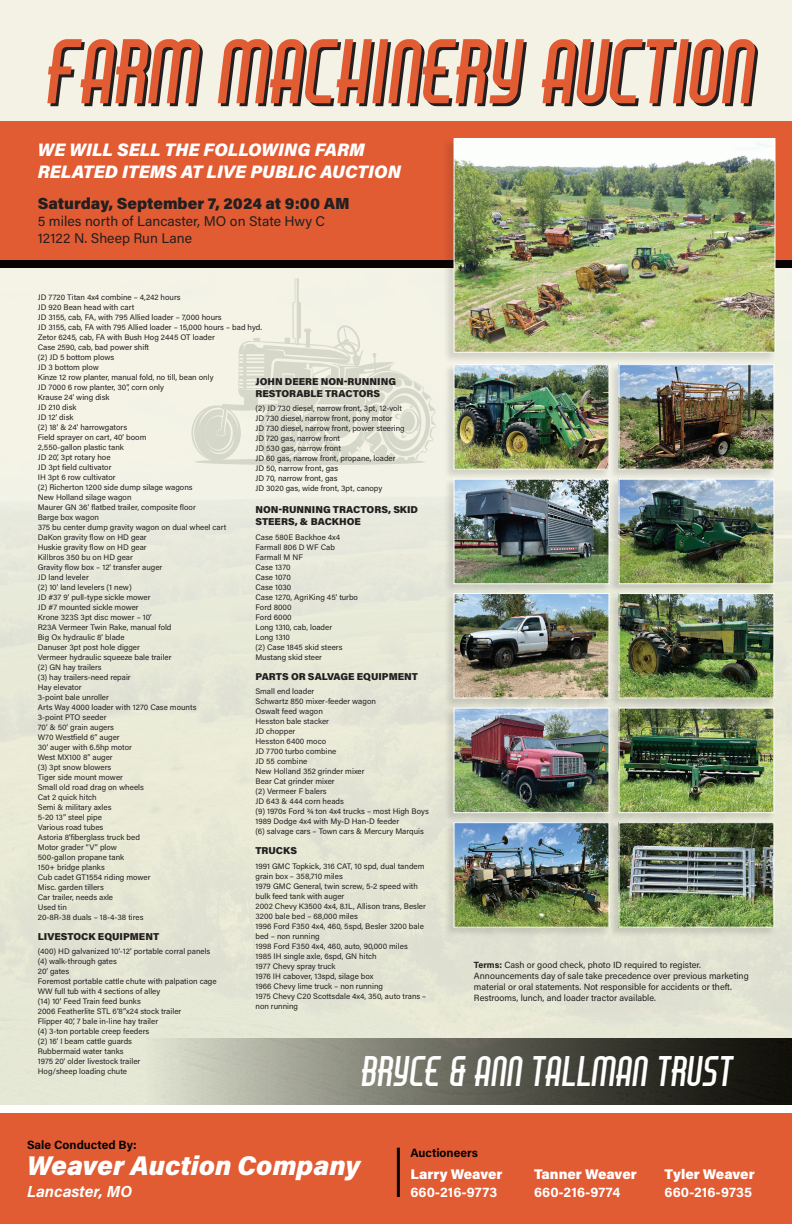
<style>
.page{position:relative;width:792px;height:1224px;background:#f3f2e4}
.page>*{position:absolute;margin:0;border:0;box-sizing:border-box;transform-origin:0 0}
.t1{font:80px "Air Americana";color:#231f20}
.t2{font:37.6px "Air Americana";color:#fff}
.t3{font:italic 900 27px "Acumin Pro";color:#fff}
.t4{font:italic 900 18px/21.6px "Acumin Pro";letter-spacing:.005em;color:#fff}
.t5{font:900 16px "Acumin Pro";color:#231f20}
.t6{font:italic 700 16px "Acumin Pro";color:#fff}
.t7{font:14px/16.8px "Acumin Pro";color:#231f20}
.t8{font:700 14px "Acumin Pro";letter-spacing:.005em;color:#fff}
.t9{font:900 14px "Acumin Pro";color:#fff}
.t10{font:700 12px "Acumin Pro";color:#080302}
.t11{font:900 10px/12px "Acumin Pro";color:#231f20}
.t12{font:9px/11px "Acumin Pro";color:#231f20}
.t13{font:8px/10px "Acumin Pro";color:#231f20}
.s1{font-weight:700}
</style>
<div class="page">
<img style="left:0;top:497px;width:792px;height:608px">
<div style="left:0;top:122px;width:792px;height:142px;background:#e15b33"></div>
<div style="left:0;top:1109px;width:792px;height:115px;background:#e15b33"></div>
<div style="left:0;top:260px;width:792px;height:8px;background:#080302"></div>
<div style="left:0;top:1105px;width:792px;height:7px;background:#fff"></div>
<div style="left:443px;top:137px;width:334px;height:227px;background:#231f20;opacity:.15"></div>
<img style="left:456px;top:140px;width:318px;height:211px">
<div style="left:454px;top:138px;width:322px;height:215px;border:1px solid #fff"></div>
<div style="left:444px;top:363px;width:166px;height:117px;background:#231f20;opacity:.15"></div>
<img style="left:456px;top:366px;width:151px;height:102px">
<div style="left:454px;top:364px;width:155px;height:106px;border:1px solid #fff"></div>
<div style="left:444px;top:478px;width:166px;height:116px;background:#231f20;opacity:.15"></div>
<img style="left:456px;top:481px;width:151px;height:101px">
<div style="left:454px;top:479px;width:155px;height:105px;border:1px solid #fff"></div>
<div style="left:444px;top:592px;width:166px;height:117px;background:#231f20;opacity:.15"></div>
<img style="left:456px;top:595px;width:151px;height:102px">
<div style="left:454px;top:593px;width:155px;height:106px;border:1px solid #fff"></div>
<div style="left:444px;top:707px;width:166px;height:116px;background:#231f20;opacity:.15"></div>
<img style="left:456px;top:710px;width:151px;height:101px">
<div style="left:454px;top:708px;width:155px;height:105px;border:1px solid #fff"></div>
<div style="left:444px;top:821px;width:166px;height:117px;background:#231f20;opacity:.15"></div>
<img style="left:456px;top:824px;width:151px;height:102px">
<div style="left:454px;top:822px;width:155px;height:106px;border:1px solid #fff"></div>
<div style="left:608px;top:363px;width:167px;height:117px;background:#231f20;opacity:.15"></div>
<img style="left:620px;top:366px;width:152px;height:102px">
<div style="left:618px;top:364px;width:156px;height:106px;border:1px solid #fff"></div>
<div style="left:608px;top:478px;width:167px;height:116px;background:#231f20;opacity:.15"></div>
<img style="left:620px;top:481px;width:152px;height:101px">
<div style="left:618px;top:479px;width:156px;height:105px;border:1px solid #fff"></div>
<div style="left:608px;top:592px;width:167px;height:117px;background:#231f20;opacity:.15"></div>
<img style="left:620px;top:595px;width:152px;height:102px">
<div style="left:618px;top:593px;width:156px;height:106px;border:1px solid #fff"></div>
<div style="left:608px;top:707px;width:167px;height:116px;background:#231f20;opacity:.15"></div>
<img style="left:620px;top:710px;width:152px;height:101px">
<div style="left:618px;top:708px;width:156px;height:105px;border:1px solid #fff"></div>
<svg style="left:191px;top:278px;width:245px;height:187px"></svg>
<div style="left:608px;top:821px;width:167px;height:117px;background:#231f20;opacity:.15"></div>
<img style="left:620px;top:824px;width:152px;height:102px">
<div style="left:618px;top:822px;width:156px;height:106px;border:1px solid #fff"></div>
<hr style="left:397px;top:1148px;width:3px;height:49px;background:#080302">
<h1 class="t1" style="left:50px;top:34px;width:710px">FARM MACHINERY AUCTION</h1>
<h3 class="t4" style="left:38px;top:138px;width:365px">WE WILL SELL THE FOLLOWING FARM<br>RELATED ITEMS AT LIVE PUBLIC AUCTION</h3>
<h3 class="t5" style="left:38px;top:192px;width:313px">Saturday, September 7, 2024 at 9:00 AM</h3>
<h3 class="t7" style="left:38px;top:212px;width:289px">5 miles north of Lancaster, MO on State Hwy C<br>12122 N. Sheep Run Lane</h3>
<p class="t13" style="left:38px;top:292px;width:226px">JD 7720 Titan 4x4 combine – 4,242 hours<br>JD 920 Bean head with cart<br>JD 3155, cab, FA, with 795 Allied loader – 7,000 hours<br>JD 3155, cab, FA with 795 Allied loader – 15,000 hours – bad hyd.<br>Zetor 6245, cab, FA with Bush Hog 2445 OT loader<br>Case 2590, cab, bad power shift<br>(2) JD 5 bottom plows<br>JD 3 bottom plow<br>Kinze 12 row planter, manual fold, no till, bean only<br>JD 7000 6 row planter, 30”, corn only<br>Krause 24’ wing disk<br>JD 210 disk<br>JD 12’ disk<br>(2) 18’ &amp; 24’ harrowgators<br>Field sprayer on cart, 40’ boom<br>2,550-gallon plastic tank<br>JD 20’, 3pt rotary hoe<br>JD 3pt field cultivator<br>IH 3pt 6 row cultivator<br>(2) Richerton 1200 side dump silage wagons<br>New Holland silage wagon<br>Maurer GN 36’ flatbed trailer, composite floor<br>Barge box wagon<br>375 bu center dump gravity wagon on dual wheel cart<br>DaKon gravity flow on HD gear<br>Huskie gravity flow on HD gear<br>Killbros 350 bu on HD gear<br>Gravity flow box – 12’ transfer auger<br>JD land leveler<br>(2) 10’ land levelers (1 new)<br>JD #37 9’ pull-type sickle mower<br>JD #7 mounted sickle mower<br>Krone 323S 3pt disc mower – 10’<br>R23A Vermeer Twin Rake, manual fold<br>Big Ox hydraulic 8’ blade<br>Danuser 3pt post hole digger<br>Vermeer hydraulic squeeze bale trailer<br>(2) GN hay trailers<br>(3) hay trailers-need repair<br>Hay elevator<br>3-point bale unroller<br>Arts Way 4000 loader with 1270 Case mounts<br>3-point PTO seeder<br>70’ &amp; 50’ grain augers<br>W70 Westfield 6” auger<br>30’ auger with 6.5hp motor<br>West MX100 8” auger<br>(3) 3pt snow blowers<br>Tiger side mount mower<br>Small old road drag on wheels<br>Cat 2 quick hitch<br>Semi &amp; military axles<br>5-20 13” steel pipe<br>Various road tubes<br>Astoria 8’fiberglass truck bed<br>Motor grader “V” plow<br>500-gallon propane tank<br>150+ bridge planks<br>Cub cadet GT1554 riding mower<br>Misc. garden tillers<br>Car trailer, needs axle<br>Used tin<br>20-8R-38 duals – 18-4-38 tires</p>
<p class="t11" style="left:38px;top:930px;width:123px">LIVESTOCK EQUIPMENT</p>
<p class="t13" style="left:38px;top:946px;width:180px">(400) HD galvanized 10’-12’ portable corral panels (4) walk-through gates<br>20’ gates<br>Foremost portable cattle chute with palpation cage<br>WW full tub with 4 sections of alley<br>(14) 10’ Feed Train feed bunks<br>2006 Featherlite STL 6’8”x24 stock trailer<br>Flipper 40’, 7 bale in-line hay trailer<br>(4) 3-ton portable creep feeders<br>(2) 16’ I beam cattle guards<br>Rubbermaid water tanks<br>1975 20’ older livestock trailer<br>Hog/sheep loading chute</p>
<p class="t11" style="left:255px;top:375px;width:142px">JOHN DEERE NON-RUNNING<br>RESTORABLE TRACTORS</p>
<p class="t13" style="left:255px;top:403px;width:151px">(2) JD 730 diesel, narrow front, 3pt, 12-volt JD 730 diesel, narrow front, pony motor<br>JD 730 diesel, narrow front, power steering JD 720 gas, narrow front<br>JD 530 gas, narrow front<br>JD 60 gas, narrow front, propane, loader JD 50, narrow front, gas<br>JD 70, narrow front, gas<br>JD 3020 gas, wide front, 3pt, canopy</p>
<p class="t11" style="left:255px;top:503px;width:164px">NON-RUNNING TRACTORS, SKID<br>STEERS, &amp; BACKHOE</p>
<p class="t13" style="left:255px;top:532px;width:104px">Case 580E Backhoe 4x4<br>Farmall 806 D WF Cab<br>Farmall M NF<br>Case 1370<br>Case 1070<br>Case 1030<br>Case 1270, AgriKing 45’ turbo<br>Ford 8000<br>Ford 6000<br>Long 1310, cab, loader<br>Long 1310<br>(2) Case 1845 skid steers<br>Mustang skid steer</p>
<p class="t11" style="left:255px;top:670px;width:164px">PARTS OR SALVAGE EQUIPMENT</p>
<p class="t13" style="left:255px;top:686px;width:175px">Small end loader<br>Schwartz 850 mixer-feeder wagon<br>Oswalt feed wagon<br>Hesston bale stacker<br>JD chopper<br>Hesston 6400 moco<br>JD 7700 turbo combine<br>JD 55 combine<br>New Holland 352 grinder mixer<br>Bear Cat grinder mixer<br>(2) Vermeer F balers<br>JD 643 &amp; 444 corn heads<br>(9) 1970s Ford ¾ ton 4x4 trucks – most High Boys<br>1989 Dodge 4x4 with My-D Han-D feeder<br>(6) salvage cars – Town cars &amp; Mercury Marquis</p>
<p class="t11" style="left:255px;top:844px;width:43px">TRUCKS</p>
<p class="t13" style="left:255px;top:861px;width:172px">1991 GMC Topkick, 316 CAT, 10 spd, dual tandem grain box – 358,710 miles<br>1979 GMC General, twin screw, 5-2 speed with bulk feed tank with auger<br>2002 Chevy K3500 4x4, 8.1L, Allison trans, Besler 3200 bale bed – 68,000 miles<br>1996 Ford F350 4x4, 460, 5spd, Besler 3200 bale bed – non running<br>1998 Ford F350 4x4, 460, auto, 90,000 miles<br>1985 IH single axle, 6spd, GN hitch<br>1977 Chevy spray truck<br>1976 IH cabover, 13spd, silage box<br>1966 Chevy lime truck – non running<br>1975 Chevy C20 Scottsdale 4x4, 350, auto trans – non running</p>
<p class="t12" style="left:474px;top:959px;width:276px"><span class="s1">Terms:</span> Cash or good check, photo ID required to register.<br>Announcements day of sale take precedence over previous marketing material or oral statements. Not responsible for accidents or theft.<br>Restrooms, lunch, and loader tractor available.</p>
<h2 class="t2" style="left:362px;top:1052px;width:373px">BRYCE &amp; ANN TALLMAN TRUST</h2>
<h3 class="t10" style="left:27px;top:1136px;width:111px">Sale Conducted By:</h3>
<h3 class="t3" style="left:27px;top:1146px;width:335px">Weaver Auction Company</h3>
<h3 class="t6" style="left:27px;top:1180px;width:107px">Lancaster, MO</h3>
<h3 class="t10" style="left:410px;top:1144px;width:69px">Auctioneers</h3>
<h3 class="t9" style="left:410px;top:1164px;width:94px">Larry Weaver</h3>
<h3 class="t8" style="left:410px;top:1182px;width:88px">660-216-9773</h3>
<h3 class="t9" style="left:534px;top:1164px;width:104px">Tanner Weaver</h3>
<h3 class="t8" style="left:534px;top:1182px;width:88px">660-216-9774</h3>
<h3 class="t9" style="left:665px;top:1164px;width:92px">Tyler Weaver</h3>
<h3 class="t8" style="left:665px;top:1182px;width:89px">660-216-9735</h3>
</div>
